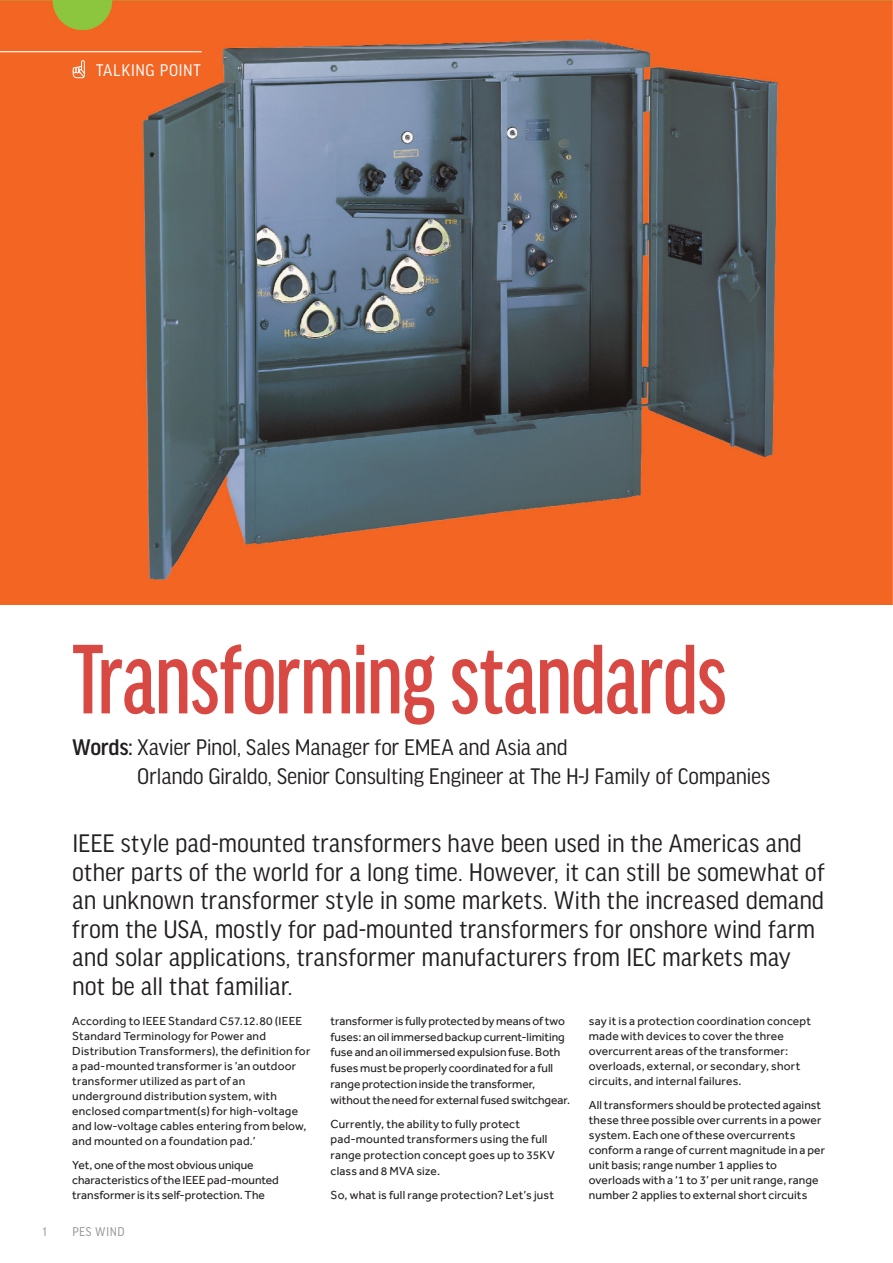
<style>
.page{position:relative;width:893px;height:1263px;background:#fff}
.page>*{position:absolute;margin:0;border:0;box-sizing:border-box;transform-origin:0 0}
.Heading_40pt_2015{font:500 extra-condensed 105px "Good Headline Pro";letter-spacing:-.01em;color:#d94943}
.Body_Copy_2015{font:27px/28.5px "Good Headline Pro Narr";letter-spacing:-.005em;color:#231f20}
.Body_Copy_2015-2{font:24px/28.5px "Good Headline Pro Narr";letter-spacing:-.015em;color:#231f20}
.Page_head_2015{font:18px "Good Headline Pro Narr";letter-spacing:.03em;color:#fff}
.t1{font:13.5px "Good Headline Pro Narr";letter-spacing:.035em;color:#939598}
.Body_Copy_2015-3{font:12px/15.1px "Effra";letter-spacing:.01em;color:#231f20}
.s1{font-weight:500}
</style>
<div class="page">
<img style="left:0;top:0;width:893px;height:605px">
<hr style="left:0;top:51px;width:202px;height:1px;background:#fff">
<svg style="left:72px;top:60px;width:13px;height:18px"></svg>
<p class="Page_head_2015" style="left:96px;top:61px;width:106px">TALKING POINT</p>
<p class="Heading_40pt_2015" style="left:72px;top:628px;width:656px">Transforming standards</p>
<p class="Body_Copy_2015-2" style="left:137px;top:733px;width:634px;text-indent:-65px"><span class="s1">Words:</span> Xavier Pinol, Sales Manager for EMEA and Asia and<br>Orlando Giraldo, Senior Consulting Engineer at The H-J Family of Companies</p>
<p class="Body_Copy_2015" style="left:72px;top:829px;width:754px">IEEE style pad-mounted transformers have been used in the Americas and other parts of the world for a long time. However, it can still be somewhat of an unknown transformer style in some markets. With the increased demand from the USA, mostly for pad-mounted transformers for onshore wind farm and solar applications, transformer manufacturers from IEC markets may not be all that familiar.</p>
<p class="Body_Copy_2015-3" style="left:72px;top:1013px;width:240px">According to IEEE Standard C57.12.80 (IEEE Standard Terminology for Power and Distribution Transformers), the definition for a pad-mounted transformer is ’an outdoor transformer utilized as part of an underground distribution system, with enclosed compartment(s) for high-voltage and low-voltage cables entering from below, and mounted on a foundation pad.’</p>
<p class="Body_Copy_2015-3" style="left:72px;top:1157px;width:208px">Yet, one of the most obvious unique characteristics of the IEEE pad-mounted transformer is its self-protection. The</p>
<p class="t1" style="left:43px;top:1225px;width:6px">1</p>
<p class="t1" style="left:72px;top:1225px;width:54px">PES WIND</p>
<p class="Body_Copy_2015-3" style="left:331px;top:1013px;width:241px;line-height:15.8px">transformer is fully protected by means of two fuses: an oil immersed backup current-limiting fuse and an oil immersed expulsion fuse. Both fuses must be properly coordinated for a full range protection inside the transformer, without the need for external fused switchgear.</p>
<p class="Body_Copy_2015-3" style="left:331px;top:1116px;width:226px;line-height:15.8px">Currently, the ability to fully protect pad-mounted transformers using the full range protection concept goes up to 35KV class and 8 MVA size.</p>
<p class="Body_Copy_2015-3" style="left:331px;top:1187px;width:225px">So, what is full range protection? Let’s just</p>
<p class="Body_Copy_2015-3" style="left:589px;top:1013px;width:224px">say it is a protection coordination concept made with devices to cover the three overcurrent areas of the transformer: overloads, external, or secondary, short circuits, and internal failures.</p>
<p class="Body_Copy_2015-3" style="left:589px;top:1097px;width:238px">All transformers should be protected against these three possible over currents in a power system. Each one of these overcurrents conform a range of current magnitude in a per unit basis; range number 1 applies to overloads with a ‘1 to 3’ per unit range, range number 2 applies to external short circuits</p>
</div>
